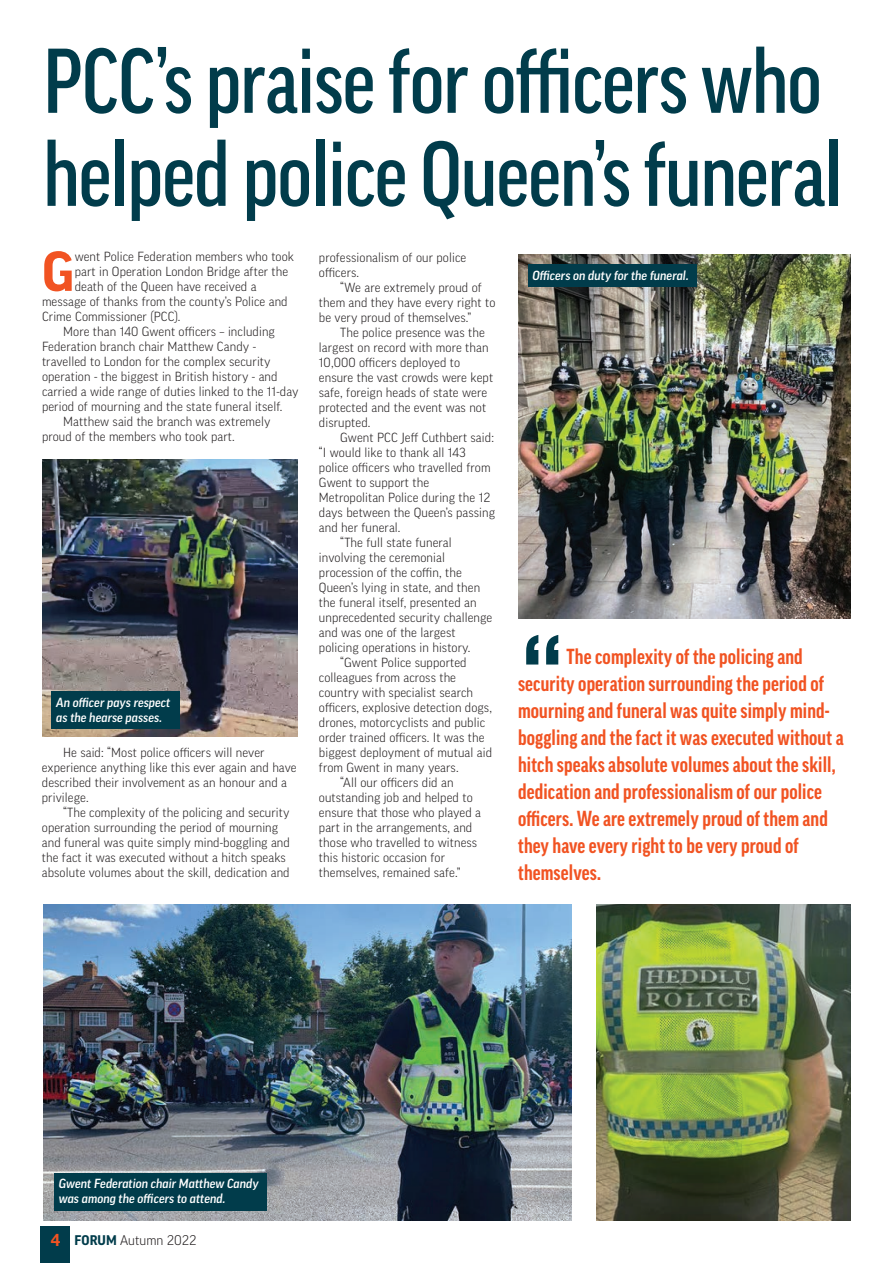
<style>
.page{position:relative;width:893px;height:1263px;background:#fff}
.page>*{position:absolute;margin:0;border:0;box-sizing:border-box;transform-origin:0 0}
.t1{font:500 123px "Avant Garde IT Cby BT";color:#013c4b}
.t2{font:500 condensed 88.5px/93px "Good Pro";letter-spacing:-.01em;color:#013c4b}
.t3{font:700 54.15px "Good Pro";color:#f15322}
.t4{font:700 condensed 21px/27px "Good Pro";letter-spacing:.005em;color:#f15322}
.t5{font:300 13.5px "Good Pro";color:#231f20}
.t6{font:300 12.75px/15px "Good Pro";letter-spacing:.005em;color:#231f20}
.t7{font:italic 500 12.75px/15px "Good Pro";color:#fff}
.s1{font-family:"Helvetica Neue";font-weight:700;font-size:17.25px;color:#f15322}
.s2{font-weight:700;color:#013c4b}
</style>
<div class="page">
<div style="left:41px;top:1226px;width:29px;height:37px;background:#013c4b"></div>
<img style="left:43px;top:459px;width:254px;height:278px">
<img style="left:596px;top:905px;width:254px;height:315px">
<img style="left:519px;top:254px;width:331px;height:365px">
<img style="left:44px;top:905px;width:528px;height:316px">
<div style="left:52px;top:692px;width:128px;height:37px;background:#013c4b"></div>
<div style="left:528px;top:265px;width:168px;height:22px;background:#013c4b"></div>
<div style="left:54px;top:1173px;width:212px;height:38px;background:#013c4b"></div>
<h2 class="t2" style="left:43px;top:35px;width:801px">PCC’s praise for officers who helped police Queen’s funeral</h2>
<h3 class="t3" style="left:42px;top:241px;width:34px">G</h3>
<p class="t6" style="left:75px;top:249px;width:221px">went Police Federation members who took</p>
<p class="t6" style="left:319px;top:250px;width:149px">professionalism of our police officers.</p>
<p class="t6" style="left:319px;top:280px;width:178px;text-indent:21px">“We are extremely proud of them and they have every right to be very proud of themselves.”</p>
<p class="t6" style="left:319px;top:325px;width:176px;text-indent:21px">The police presence was the largest on record with more than<br>10,000 officers deployed to ensure the vast crowds were kept safe, foreign heads of state were protected and the event was not disrupted.</p>
<p class="t6" style="left:340px;top:430px;width:155px">Gwent PCC Jeff Cuthbert said:</p>
<p class="t6" style="left:319px;top:445px;width:149px">“I would like to thank all 143</p>
<p class="t6" style="left:319px;top:460px;width:173px">police officers who travelled from</p>
<p class="t6" style="left:319px;top:475px;width:112px">Gwent to support the</p>
<p class="t6" style="left:319px;top:490px;width:173px">Metropolitan Police during the 12</p>
<p class="t6" style="left:319px;top:505px;width:178px">days between the Queen’s passing</p>
<p class="t6" style="left:319px;top:520px;width:83px">and her funeral.</p>
<p class="t6" style="left:340px;top:535px;width:113px">“The full state funeral</p>
<p class="t6" style="left:319px;top:550px;width:127px">involving the ceremonial</p>
<p class="t6" style="left:319px;top:565px;width:144px">procession of the coffin, the</p>
<p class="t6" style="left:319px;top:580px;width:163px">Queen’s lying in state, and then</p>
<p class="t6" style="left:319px;top:595px;width:159px">the funeral itself, presented an</p>
<p class="t6" style="left:319px;top:610px;width:175px">unprecedented security challenge</p>
<p class="t6" style="left:319px;top:625px;width:138px">and was one of the largest</p>
<p class="t6" style="left:319px;top:640px;width:153px">policing operations in history.</p>
<p class="t6" style="left:340px;top:655px;width:128px">“Gwent Police supported</p>
<p class="t6" style="left:319px;top:670px;width:139px">colleagues from across the</p>
<p class="t6" style="left:319px;top:685px;width:156px">country with specialist search</p>
<p class="t6" style="left:319px;top:700px;width:175px">officers, explosive detection dogs,</p>
<p class="t6" style="left:319px;top:715px;width:168px">drones, motorcyclists and public</p>
<p class="t6" style="left:319px;top:730px;width:167px">order trained officers. It was the</p>
<p class="t6" style="left:319px;top:745px;width:175px">biggest deployment of mutual aid</p>
<p class="t6" style="left:319px;top:760px;width:141px">from Gwent in many years.</p>
<p class="t6" style="left:340px;top:775px;width:115px">“All our officers did an</p>
<p class="t6" style="left:319px;top:790px;width:155px">outstanding job and helped to</p>
<p class="t6" style="left:319px;top:805px;width:164px">ensure that those who played a</p>
<p class="t6" style="left:319px;top:820px;width:155px">part in the arrangements, and</p>
<p class="t6" style="left:319px;top:835px;width:160px">those who travelled to witness</p>
<p class="t6" style="left:319px;top:850px;width:128px">this historic occasion for</p>
<p class="t6" style="left:319px;top:865px;width:143px">themselves, remained safe.”</p>
<p class="t6" style="left:75px;top:264px;width:215px">part in Operation London Bridge after the</p>
<p class="t6" style="left:75px;top:279px;width:183px">death of the Queen have received a</p>
<p class="t6" style="left:42px;top:294px;width:247px">message of thanks from the county’s Police and</p>
<p class="t6" style="left:42px;top:309px;width:140px">Crime Commissioner (PCC).</p>
<p class="t6" style="left:63px;top:324px;width:213px">More than 140 Gwent officers – including</p>
<p class="t6" style="left:42px;top:339px;width:216px">Federation branch chair Matthew Candy -</p>
<p class="t6" style="left:42px;top:354px;width:230px">travelled to London for the complex security</p>
<p class="t6" style="left:42px;top:369px;width:237px">operation - the biggest in British history - and</p>
<p class="t6" style="left:42px;top:384px;width:258px">carried a wide range of duties linked to the 11-day</p>
<p class="t6" style="left:42px;top:399px;width:242px">period of mourning and the state funeral itself.</p>
<p class="t6" style="left:63px;top:414px;width:209px">Matthew said the branch was extremely</p>
<p class="t6" style="left:42px;top:429px;width:194px">proud of the members who took part.</p>
<p class="t7" style="left:532px;top:268px;width:158px">Officers on duty for the funeral.</p>
<h1 class="t1" style="left:518px;top:606px;width:50px">“</h1>
<p class="t4" style="left:518px;top:643px;width:327px;text-indent:48px">The complexity of the policing and security operation surrounding the period of mourning and funeral was quite simply mind&shy;boggling and the fact it was executed without a hitch speaks absolute volumes about the skill, dedication and professionalism of our police officers. We are extremely proud of them and they have every right to be very proud of themselves.</p>
<p class="t7" style="left:56px;top:695px;width:116px">An officer pays respect as the hearse passes.</p>
<p class="t6" style="left:42px;top:745px;width:256px;text-indent:21px">He said: “Most police officers will never experience anything like this ever again and have described their involvement as an honour and a privilege.</p>
<p class="t6" style="left:42px;top:805px;width:250px;text-indent:21px">“The complexity of the policing and security operation surrounding the period of mourning and funeral was quite simply mind-boggling and the fact it was executed without a hitch speaks absolute volumes about the skill, dedication and</p>
<p class="t7" style="left:59px;top:1176px;width:202px">Gwent Federation chair Matthew Candy was among the officers to attend.</p>
<p class="t5" style="left:51px;top:1232px;width:147px"><span class="s1">4</span> <span class="s2">FORUM</span> Autumn 2022</p>
</div>
